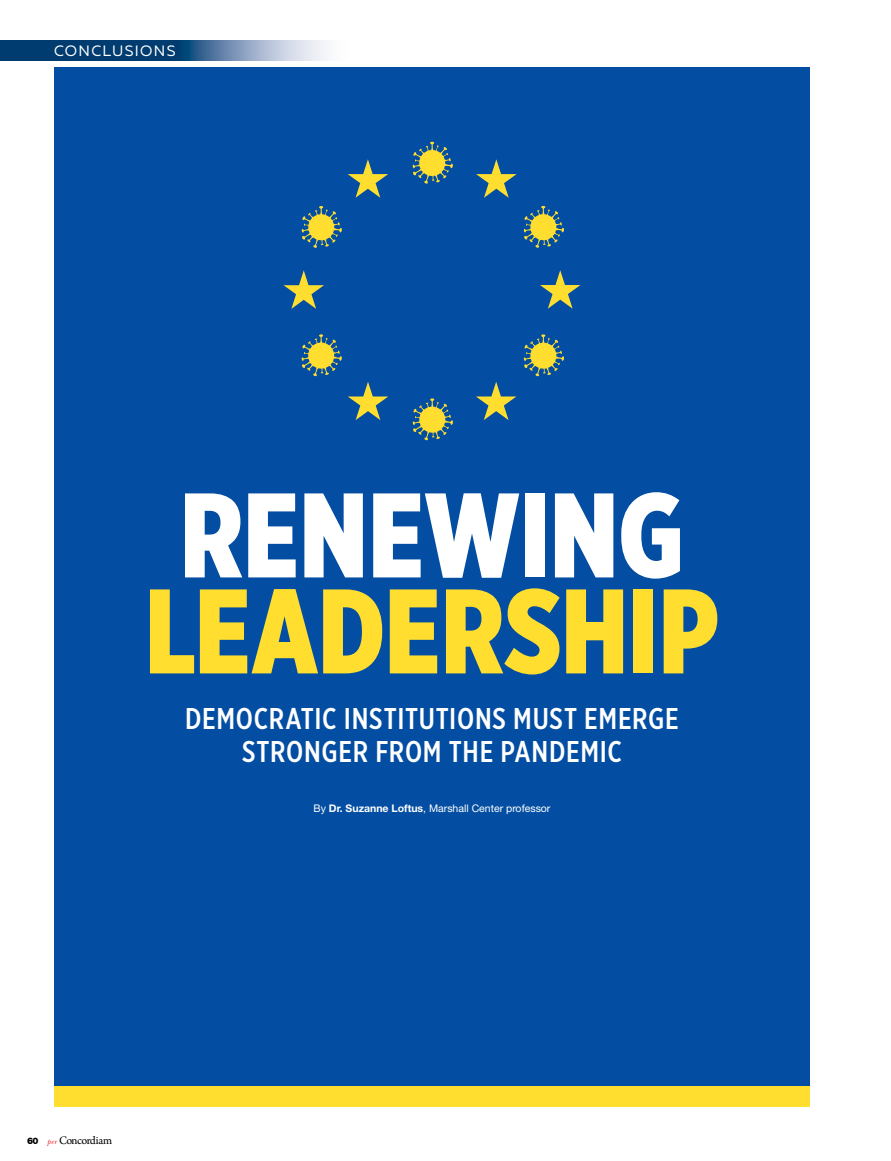
<style>
.page{position:relative;width:891px;height:1161px;background:#fff}
.page>*{position:absolute;margin:0;border:0;box-sizing:border-box;transform-origin:0 0}
.t1{font:900 120px "Gotham X Narrow";letter-spacing:.005em;color:#ffde2f}
.t2{font:900 120px "Gotham X Narrow";letter-spacing:.005em;color:#fff}
.t3{font:500 30px/33px "Gotham X Narrow";letter-spacing:.025em;color:#fff;text-align:center}
.t4{font:15px "Muller";letter-spacing:.09em;color:#fff}
.t5{font:12px "Arno Pro";letter-spacing:-.05em;color:#000}
.t6{font:10.5px "Helvetica Neue LT Std";color:#fff}
.s1{font-family:"Helvetica Neue LT Std";font-weight:900;font-size:9px}
.s2{font-family:"New Baskerville Std";font-style:italic;font-size:7.5px;color:#ed1d24}
.s3{font-weight:700}
</style>
<div class="page">
<div style="left:54px;top:68px;width:756px;height:1019px;background:#034ea2"></div>
<div style="left:54px;top:1087px;width:756px;height:20px;background:#ffde2f"></div>
<svg style="left:0;top:40px;width:328px;height:21px;background:#416d95"></svg>
<svg style="left:348px;top:382px;width:40px;height:38px"></svg>
<svg style="left:348px;top:159px;width:40px;height:39px"></svg>
<svg style="left:284px;top:270px;width:40px;height:39px"></svg>
<svg style="left:476px;top:159px;width:41px;height:39px"></svg>
<svg style="left:540px;top:270px;width:40px;height:39px"></svg>
<svg style="left:476px;top:382px;width:40px;height:38px"></svg>
<svg style="left:413px;top:142px;width:40px;height:42px"></svg>
<svg style="left:524px;top:206px;width:40px;height:42px"></svg>
<svg style="left:524px;top:334px;width:40px;height:42px"></svg>
<svg style="left:413px;top:398px;width:40px;height:42px"></svg>
<svg style="left:302px;top:334px;width:40px;height:42px"></svg>
<svg style="left:302px;top:206px;width:40px;height:42px"></svg>
<p class="t4" style="left:54px;top:41px;width:123px">CONCLUSIONS</p>
<h1 class="t2" style="left:180px;top:460px;width:505px">RENEWING</h1>
<h1 class="t1" style="left:145px;top:556px;width:575px">LEADERSHIP</h1>
<p class="t3" style="left:185px;top:702px;width:495px">DEMOCRATIC INSTITUTIONS MUST EMERGE<br>STRONGER FROM THE PANDEMIC</p>
<p class="t5" style="left:27px;top:1134px;width:87px"><span class="s1">60</span> <span class="s2">per</span> Concordiam</p>
<p class="t6" style="left:314px;top:802px;width:238px">By <span class="s3">Dr. Suzanne Loftus</span>, Marshall Center professor</p>
</div>
